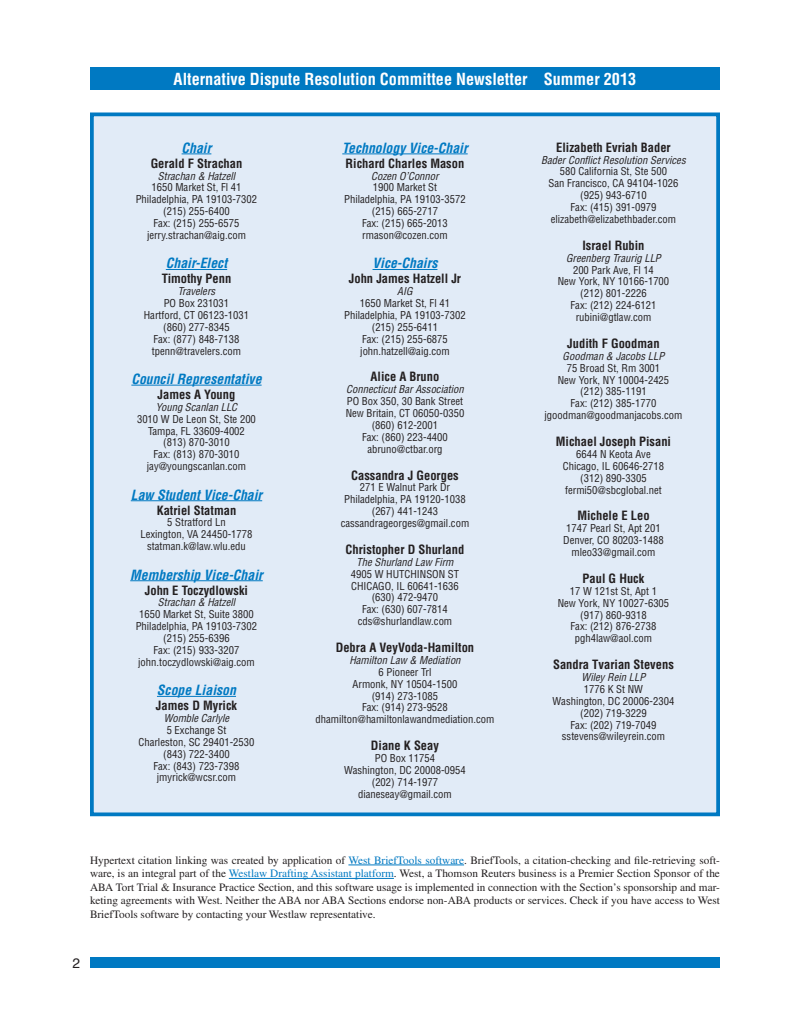
<style>
.page{position:relative;width:810px;height:1035px;background:#fff}
.page>*{position:absolute;margin:0;border:0;box-sizing:border-box;transform-origin:0 0}
.t1{font:700 condensed 16.25px "Helvetica";color:#fff}
.t2{font:italic 700 condensed 13.75px "Helvetica";color:#0079c2}
.t3{font:13.75px "Helvetica";color:#231f20}
.t4{font:700 condensed 12.5px "Helvetica";color:#231f20}
.t5{font:11.25px/13.5px "Times";color:#231f20;text-align:justify}
.t6{font:condensed 10.62px/11.9px "Helvetica";color:#231f20;text-align:center}
.t7{font:italic condensed 10.62px "Helvetica";color:#231f20}
.s1{color:#0079c2}
</style>
<div class="page">
<div style="left:90px;top:68px;width:630px;height:22px;background:#0079c2"></div>
<div style="left:90px;top:957px;width:630px;height:11px;background:#0079c2"></div>
<div style="left:90px;top:112px;width:630px;height:704px;background:#e1ebf7;border:4px solid #0079c2"></div>
<svg style="left:182px;top:153px;width:29px;height:1px"></svg>
<hr style="left:166px;top:269px;width:61px;height:1px;background:#0079c2">
<hr style="left:131px;top:385px;width:131px;height:1px;background:#0079c2">
<hr style="left:131px;top:500px;width:131px;height:1px;background:#0079c2">
<hr style="left:130px;top:580px;width:133px;height:1px;background:#0079c2">
<hr style="left:157px;top:696px;width:79px;height:1px;background:#0079c2">
<hr style="left:342px;top:153px;width:126px;height:1px;background:#0079c2">
<hr style="left:373px;top:269px;width:64px;height:1px;background:#0079c2">
<hr style="left:348px;top:865px;width:116px;height:1px;background:#0079c2">
<hr style="left:229px;top:878px;width:165px;height:1px;background:#0079c2">
<h1 class="t1" style="left:174px;top:69px;width:464px">Alternative Dispute Resolution Committee Newsletter Summer 2013</h1>
<p class="t2" style="left:182px;top:139px;width:31px">Chair</p>
<p class="t4" style="left:151px;top:156px;width:93px">Gerald F Strachan</p>
<p class="t7" style="left:158px;top:169px;width:79px">Strachan &amp; Hatzell</p>
<p class="t6" style="left:136px;top:181px;width:123px">1650 Market St, Fl 41<br>Philadelphia, PA 19103-7302 (215) 255-6400<br>Fax: (215) 255-6575 jerry.strachan@aig.com</p>
<p class="t2" style="left:166px;top:255px;width:63px">Chair-Elect</p>
<p class="t4" style="left:162px;top:271px;width:71px">Timothy Penn</p>
<p class="t7" style="left:178px;top:285px;width:39px">Travelers</p>
<p class="t6" style="left:144px;top:297px;width:107px">PO Box 231031<br>Hartford, CT 06123-1031 (860) 277-8345<br>Fax: (877) 848-7138 tpenn@travelers.com</p>
<p class="t2" style="left:131px;top:371px;width:132px">Council Representative</p>
<p class="t4" style="left:158px;top:387px;width:79px">James A Young</p>
<p class="t7" style="left:156px;top:400px;width:83px">Young Scanlan LLC</p>
<p class="t6" style="left:137px;top:413px;width:120px">3010 W De Leon St, Ste 200<br>Tampa, FL 33609-4002 (813) 870-3010<br>Fax: (813) 870-3010 jay@youngscanlan.com</p>
<p class="t2" style="left:131px;top:486px;width:133px">Law Student Vice-Chair</p>
<p class="t4" style="left:157px;top:502px;width:81px">Katriel Statman</p>
<p class="t6" style="left:140px;top:516px;width:114px">5 Stratford Ln<br>Lexington, VA 24450-1778 statman.k@law.wlu.edu</p>
<p class="t2" style="left:130px;top:566px;width:134px">Membership Vice-Chair</p>
<p class="t4" style="left:145px;top:582px;width:105px">John E Toczydlowski</p>
<p class="t7" style="left:158px;top:596px;width:79px">Strachan &amp; Hatzell</p>
<p class="t6" style="left:136px;top:608px;width:123px">1650 Market St, Suite 3800<br>Philadelphia, PA 19103-7302 (215) 255-6396<br>Fax: (215) 933-3207 john.toczydlowski@aig.com</p>
<p class="t2" style="left:157px;top:682px;width:81px">Scope Liaison</p>
<p class="t4" style="left:156px;top:698px;width:83px">James D Myrick</p>
<p class="t7" style="left:164px;top:712px;width:67px">Womble Carlyle</p>
<p class="t6" style="left:139px;top:724px;width:117px">5 Exchange St<br>Charleston, SC 29401-2530 (843) 722-3400<br>Fax: (843) 723-7398 jmyrick@wcsr.com</p>
<p class="t2" style="left:342px;top:139px;width:127px">Technology Vice-Chair</p>
<p class="t4" style="left:346px;top:156px;width:120px">Richard Charles Mason</p>
<p class="t7" style="left:371px;top:169px;width:69px">Cozen O’Connor</p>
<p class="t6" style="left:344px;top:181px;width:123px">1900 Market St<br>Philadelphia, PA 19103-3572 (215) 665-2717<br>Fax: (215) 665-2013 rmason@cozen.com</p>
<p class="t2" style="left:373px;top:255px;width:66px">Vice-Chairs</p>
<p class="t4" style="left:349px;top:271px;width:114px">John James Hatzell Jr</p>
<p class="t7" style="left:397px;top:285px;width:17px">AIG</p>
<p class="t6" style="left:344px;top:297px;width:123px">1650 Market St, Fl 41<br>Philadelphia, PA 19103-7302 (215) 255-6411<br>Fax: (215) 255-6875 john.hatzell@aig.com</p>
<p class="t4" style="left:371px;top:369px;width:70px">Alice A Bruno</p>
<p class="t7" style="left:346px;top:383px;width:119px">Connecticut Bar Association</p>
<p class="t6" style="left:346px;top:395px;width:120px">PO Box 350, 30 Bank Street<br>New Britain, CT 06050-0350 (860) 612-2001<br>Fax: (860) 223-4400 abruno@ctbar.org</p>
<p class="t4" style="left:351px;top:467px;width:109px">Cassandra J Georges</p>
<p class="t6" style="left:341px;top:481px;width:130px">271 E Walnut Park Dr<br>Philadelphia, PA 19120-1038 (267) 441-1243 cassandrageorges@gmail.com</p>
<p class="t4" style="left:346px;top:542px;width:120px">Christopher D Shurland</p>
<p class="t7" style="left:356px;top:555px;width:99px">The Shurland Law Firm</p>
<p class="t6" style="left:351px;top:568px;width:110px">4905 W HUTCHINSON ST<br>CHICAGO, IL 60641-1636 (630) 472-9470<br>Fax: (630) 607-7814 cds@shurlandlaw.com</p>
<p class="t4" style="left:336px;top:640px;width:140px">Debra A VeyVoda-Hamilton</p>
<p class="t7" style="left:349px;top:653px;width:113px">Hamilton Law &amp; Mediation</p>
<p class="t6" style="left:316px;top:666px;width:180px">6 Pioneer Trl<br>Armonk, NY 10504-1500<br>(914) 273-1085<br>Fax: (914) 273-9528 dhamilton@hamiltonlawandmediation.com</p>
<p class="t4" style="left:371px;top:738px;width:70px">Diane K Seay</p>
<p class="t6" style="left:344px;top:752px;width:123px">PO Box 11754<br>Washington, DC 20008-0954 (202) 714-1977 dianeseay@gmail.com</p>
<p class="t4" style="left:556px;top:140px;width:116px">Elizabeth Evriah Bader</p>
<p class="t7" style="left:541px;top:153px;width:146px">Bader Conflict Resolution Services</p>
<p class="t6" style="left:549px;top:165px;width:131px">580 California St, Ste 500<br>San Francisco, CA 94104-1026 (925) 943-6710<br>Fax: (415) 391-0979 elizabeth@elizabethbader.com</p>
<p class="t4" style="left:582px;top:238px;width:64px">Israel Rubin</p>
<p class="t7" style="left:566px;top:251px;width:96px">Greenberg Traurig LLP</p>
<p class="t6" style="left:558px;top:264px;width:113px">200 Park Ave, Fl 14<br>New York, NY 10166-1700 (212) 801-2226<br>Fax: (212) 224-6121 rubini@gtlaw.com</p>
<p class="t4" style="left:567px;top:336px;width:94px">Judith F Goodman</p>
<p class="t7" style="left:563px;top:349px;width:103px">Goodman &amp; Jacobs LLP</p>
<p class="t6" style="left:544px;top:362px;width:140px">75 Broad St, Rm 3001<br>New York, NY 10004-2425<br>(212) 385-1191<br>Fax: (212) 385-1770 jgoodman@goodmanjacobs.com</p>
<p class="t4" style="left:556px;top:434px;width:117px">Michael Joseph Pisani</p>
<p class="t6" style="left:563px;top:448px;width:103px">6644 N Keota Ave<br>Chicago, IL 60646-2718 (312) 890-3305 fermi50@sbcglobal.net</p>
<p class="t4" style="left:577px;top:508px;width:74px">Michele E Leo</p>
<p class="t6" style="left:563px;top:522px;width:102px">1747 Pearl St, Apt 201<br>Denver, CO 80203-1488 mleo33@gmail.com</p>
<p class="t4" style="left:583px;top:571px;width:63px">Paul G Huck</p>
<p class="t6" style="left:558px;top:585px;width:113px">17 W 121st St, Apt 1<br>New York, NY 10027-6305 (917) 860-9318<br>Fax: (212) 876-2738 pgh4law@aol.com</p>
<p class="t4" style="left:553px;top:657px;width:122px">Sandra Tvarian Stevens</p>
<p class="t7" style="left:582px;top:671px;width:65px">Wiley Rein LLP</p>
<p class="t6" style="left:553px;top:683px;width:123px">1776 K St NW<br>Washington, DC 20006-2304 (202) 719-3229<br>Fax: (202) 719-7049 sstevens@wileyrein.com</p>
<p class="t5" style="left:90px;top:853px;width:632px">Hypertext citation linking was created by application of <span class="s1">West BriefTools software</span>. BriefTools, a citation-checking and file-retrieving soft&shy;ware, is an integral part of the <span class="s1">Westlaw Drafting Assistant platform</span>. West, a Thomson Reuters business is a Premier Section Sponsor of the ABA Tort Trial &amp; Insurance Practice Section, and this software usage is implemented in connection with the Section’s sponsorship and mar&shy;keting agreements with West. Neither the ABA nor ABA Sections endorse non-ABA products or services. Check if you have access to West BriefTools software by contacting your Westlaw representative.</p>
<p class="t3" style="left:72px;top:953px;width:9px">2</p>
</div>
